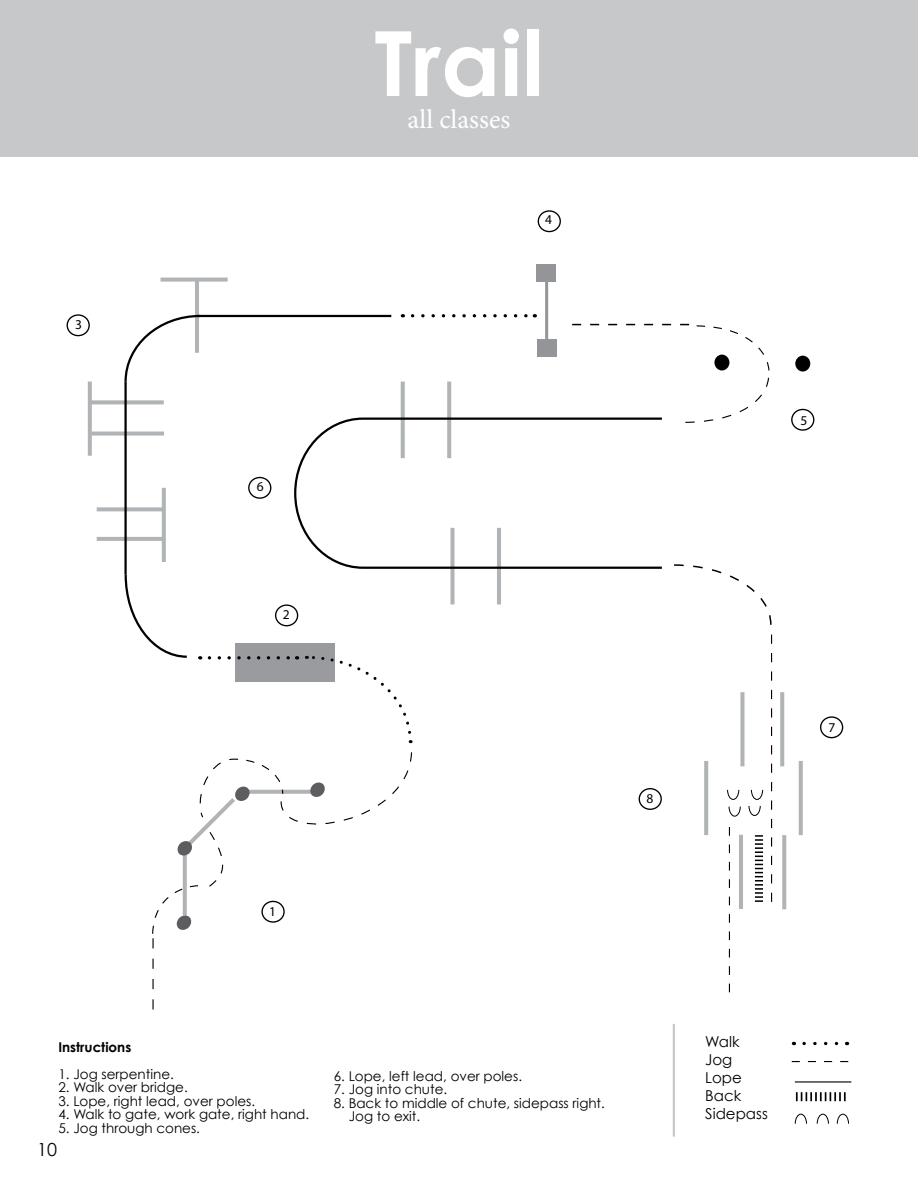
<style>
.page{position:relative;width:918px;height:1188px;background:#fff}
.page>*{position:absolute;margin:0;border:0;box-sizing:border-box;transform-origin:0 0}
.t1{font:700 90px "Century Gothic";color:#fff}
.t2{font:27px "Minion Pro";color:#fff}
.t3{font:18px "Century Gothic";color:#000}
.t4{font:15px/18px "Century Gothic";color:#000}
.t5{font:13.5px/13.5px "Century Gothic";color:#000}
.t6{font:700 13.5px "Century Gothic";color:#000}
.t7{font:13.5px "Myriad Pro";color:#000}
</style>
<div class="page">
<div style="left:0;top:0;width:918px;height:157px;background:#c7c8ca"></div>
<svg style="left:804px;top:1042px;width:35px;height:3px"></svg>
<svg style="left:792px;top:1061px;width:56px;height:1px"></svg>
<svg style="left:796px;top:1092px;width:50px;height:9px"></svg>
<hr style="left:795px;top:1081px;width:56px;height:2px;background:#000">
<svg style="left:795px;top:1113px;width:12px;height:11px"></svg>
<svg style="left:816px;top:1113px;width:13px;height:11px"></svg>
<svg style="left:837px;top:1113px;width:12px;height:11px"></svg>
<hr style="left:673px;top:1024px;width:2px;height:113px;background:#c7c8ca">
<hr style="left:497px;top:528px;width:4px;height:76px;background:#b1b4b6">
<div style="left:450px;top:528px;width:5px;height:76px;background:#b1b4b6"></div>
<svg style="left:447px;top:382px;width:4px;height:76px"></svg>
<svg style="left:401px;top:382px;width:4px;height:76px"></svg>
<hr style="left:97px;top:537px;width:67px;height:4px;background:#b1b4b6">
<div style="left:235px;top:643px;width:99px;height:39px;background:#999b9e"></div>
<div style="left:536px;top:264px;width:20px;height:18px;background:#939598"></div>
<hr style="left:545px;top:269px;width:3px;height:79px;background:#939598">
<div style="left:538px;top:339px;width:19px;height:18px;background:#939598"></div>
<div style="left:795px;top:356px;width:15px;height:16px;background:#000;border-radius:50%"></div>
<div style="left:275px;top:604px;width:23px;height:22px;border:1px solid #000;border-radius:50%"></div>
<div style="left:67px;top:314px;width:23px;height:22px;border:1px solid #000;border-radius:50%"></div>
<div style="left:538px;top:210px;width:23px;height:22px;border:1px solid #000;border-radius:50%"></div>
<div style="left:791px;top:409px;width:23px;height:22px;border:1px solid #000;border-radius:50%"></div>
<div style="left:248px;top:477px;width:23px;height:22px;border:1px solid #000;border-radius:50%"></div>
<div style="left:820px;top:716px;width:23px;height:22px;border:1px solid #000;border-radius:50%"></div>
<div style="left:639px;top:788px;width:23px;height:22px;border:1px solid #000;border-radius:50%"></div>
<hr style="left:363px;top:418px;width:299px;height:2px;background:#000">
<svg style="left:306px;top:654px;width:107px;height:89px"></svg>
<svg style="left:729px;top:827px;width:1px;height:165px"></svg>
<hr style="left:739px;top:835px;width:4px;height:74px;background:#b1b4b6">
<svg style="left:782px;top:835px;width:4px;height:74px"></svg>
<svg style="left:740px;top:692px;width:4px;height:74px"></svg>
<svg style="left:780px;top:692px;width:4px;height:74px"></svg>
<svg style="left:704px;top:761px;width:4px;height:74px"></svg>
<svg style="left:799px;top:761px;width:4px;height:74px"></svg>
<svg style="left:771px;top:635px;width:1px;height:267px"></svg>
<svg style="left:728px;top:806px;width:13px;height:11px"></svg>
<svg style="left:748px;top:789px;width:15px;height:27px"></svg>
<svg style="left:727px;top:789px;width:13px;height:11px"></svg>
<svg style="left:755px;top:835px;width:8px;height:67px"></svg>
<svg style="left:294px;top:417px;width:71px;height:152px"></svg>
<svg style="left:97px;top:507px;width:65px;height:4px"></svg>
<svg style="left:124px;top:575px;width:63px;height:83px"></svg>
<svg style="left:152px;top:752px;width:260px;height:257px"></svg>
<svg style="left:209px;top:656px;width:89px;height:4px"></svg>
<hr style="left:195px;top:279px;width:4px;height:74px;background:#b1b4b6">
<svg style="left:161px;top:278px;width:67px;height:4px"></svg>
<svg style="left:92px;top:400px;width:72px;height:4px"></svg>
<hr style="left:88px;top:382px;width:4px;height:74px;background:#b1b4b6">
<svg style="left:92px;top:432px;width:72px;height:4px"></svg>
<hr style="left:124px;top:381px;width:3px;height:194px;background:#000">
<hr style="left:162px;top:488px;width:4px;height:74px;background:#b1b4b6">
<svg style="left:124px;top:314px;width:78px;height:70px"></svg>
<hr style="left:198px;top:315px;width:193px;height:2px;background:#000">
<svg style="left:413px;top:314px;width:122px;height:3px"></svg>
<svg style="left:572px;top:324px;width:198px;height:99px"></svg>
<hr style="left:363px;top:567px;width:299px;height:2px;background:#000">
<svg style="left:674px;top:564px;width:98px;height:61px"></svg>
<p class="t7" style="left:75px;top:317px;width:8px">3</p>
<h1 class="t1" style="left:374px;top:7px;width:171px">Trail</h1>
<h2 class="t2" style="left:407px;top:102px;width:105px">all classes</h2>
<p class="t7" style="left:545px;top:212px;width:8px">4</p>
<p class="t7" style="left:257px;top:479px;width:8px">6</p>
<p class="t7" style="left:283px;top:606px;width:8px">2</p>
<p class="t7" style="left:269px;top:903px;width:8px">1</p>
<p class="t7" style="left:647px;top:790px;width:8px">8</p>
<p class="t6" style="left:58px;top:1039px;width:74px">Instructions</p>
<p class="t5" style="left:58px;top:1067px;width:117px">1. Jog serpentine.</p>
<p class="t5" style="left:58px;top:1081px;width:131px">2. Walk over bridge.</p>
<p class="t5" style="left:58px;top:1094px;width:198px">3. Lope, right lead, over poles.</p>
<p class="t5" style="left:58px;top:1108px;width:252px">4. Walk to gate, work gate, right hand.</p>
<p class="t5" style="left:58px;top:1121px;width:143px">5. Jog through cones.</p>
<h3 class="t3" style="left:37px;top:1139px;width:21px">10</h3>
<p class="t5" style="left:334px;top:1069px;width:190px">6. Lope, left lead, over poles.</p>
<p class="t5" style="left:334px;top:1082px;width:115px">7. Jog into chute.</p>
<p class="t5" style="left:349px;top:1096px;width:258px;text-indent:-15px">8. Back to middle of chute, sidepass right.<br>Jog to exit.</p>
<p class="t7" style="left:800px;top:412px;width:8px">5</p>
<p class="t7" style="left:828px;top:719px;width:8px">7</p>
<p class="t4" style="left:705px;top:1032px;width:64px">Walk<br>Jog<br>Lope<br>Back<br>Sidepass</p>
</div>
